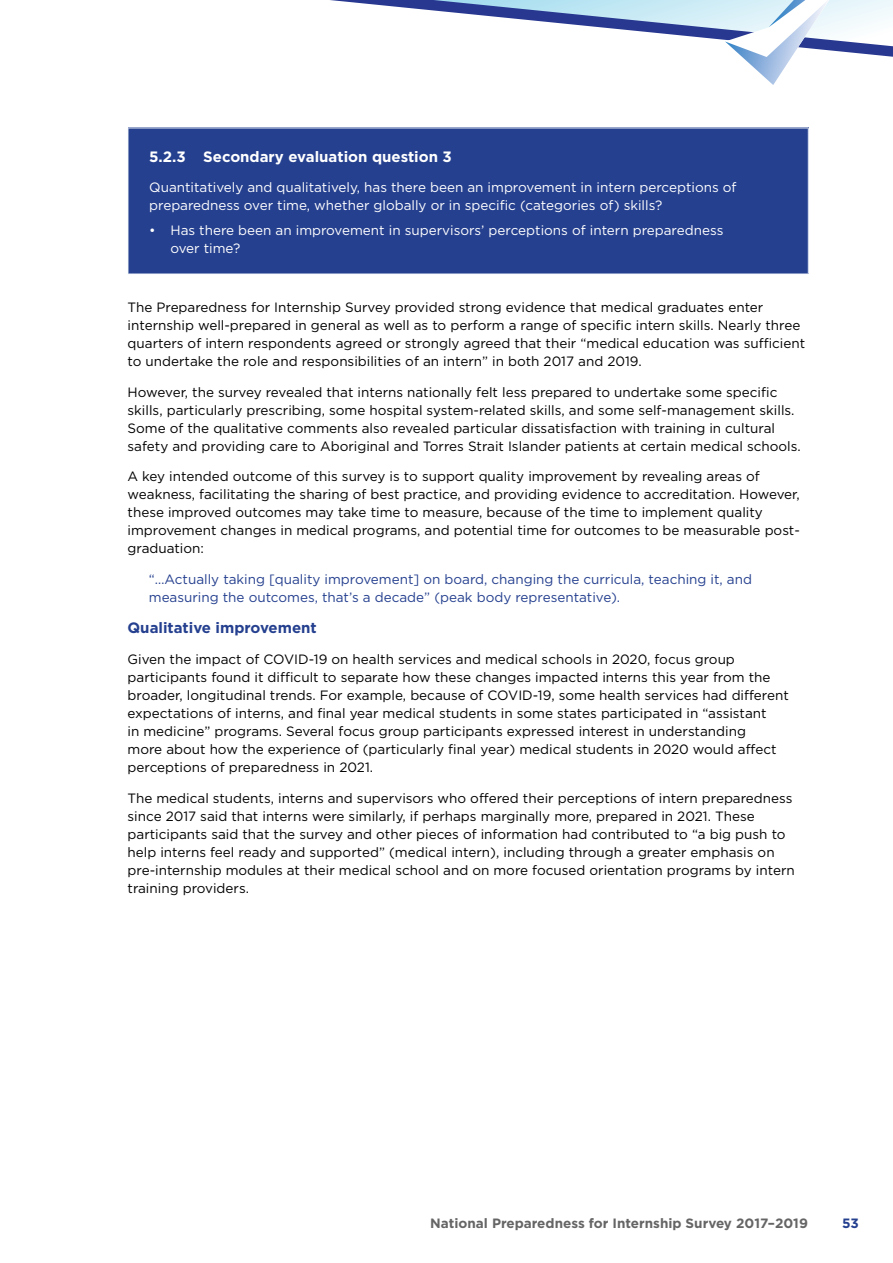
<style>
.page{position:relative;width:893px;height:1263px;background:#fff}
.page>*{position:absolute;margin:0;border:0;box-sizing:border-box;transform-origin:0 0}
.HC{font:700 15px "Gotham";color:#fff}
.HC-2{font:700 15px "Gotham";color:#25408f}
.Body{font:13.5px/18px "Gotham";color:#000}
.Body-2{font:13.5px/18px "Gotham";color:#fff}
.Indent_Quote{font:13.5px/18px "Gotham";color:#25408f}
.t1{font:700 13.5px "Gotham";color:#656565}
.t2{font:700 13.5px "Gotham";color:#25408f}
</style>
<div class="page">
<svg style="left:330px;top:0;width:395px;height:40px"></svg>
<svg style="left:830px;top:27px;width:63px;height:30px"></svg>
<img style="left:725px;top:0;width:105px;height:85px">
<div style="left:128px;top:128px;width:680px;height:146px;background:#25408f"></div>
<hr style="left:128px;top:128px;width:681px;height:1px;background:#f6fbfd">
<hr style="left:128px;top:128px;width:1px;height:146px;background:#f6fbfd">
<hr style="left:808px;top:128px;width:1px;height:146px;background:#f6fbfd">
<hr style="left:128px;top:274px;width:681px;height:1px;background:#f6fbfd">
<p class="HC" style="left:149px;top:148px;width:304px">5.2.3 Secondary evaluation question 3</p>
<p class="Body-2" style="left:149px;top:178px;width:589px">Quantitatively and qualitatively, has there been an improvement in intern perceptions of preparedness over time, whether globally or in specific (categories of) skills?</p>
<p class="Body-2" style="left:170px;top:221px;width:554px;text-indent:-21px">• Has there been an improvement in supervisors’ perceptions of intern preparedness over time?</p>
<p class="Body" style="left:128px;top:298px;width:679px">The Preparedness for Internship Survey provided strong evidence that medical graduates enter internship well-prepared in general as well as to perform a range of specific intern skills. Nearly three quarters of intern respondents agreed or strongly agreed that their “medical education was sufficient to undertake the role and responsibilities of an intern” in both 2017 and 2019.</p>
<p class="Body" style="left:128px;top:383px;width:675px">However, the survey revealed that interns nationally felt less prepared to undertake some specific skills, particularly prescribing, some hospital system-related skills, and some self-management skills.<br>Some of the qualitative comments also revealed particular dissatisfaction with training in cultural safety and providing care to Aboriginal and Torres Strait Islander patients at certain medical schools.</p>
<p class="Body" style="left:128px;top:467px;width:674px">A key intended outcome of this survey is to support quality improvement by revealing areas of weakness, facilitating the sharing of best practice, and providing evidence to accreditation. However, these improved outcomes may take time to measure, because of the time to implement quality improvement changes in medical programs, and potential time for outcomes to be measurable post&shy;graduation:</p>
<p class="Indent_Quote" style="left:149px;top:570px;width:605px">“…Actually taking [quality improvement] on board, changing the curricula, teaching it, and measuring the outcomes, that’s a decade” (peak body representative).</p>
<p class="HC-2" style="left:128px;top:619px;width:191px">Qualitative improvement</p>
<p class="Body" style="left:128px;top:650px;width:663px">Given the impact of COVID-19 on health services and medical schools in 2020, focus group participants found it difficult to separate how these changes impacted interns this year from the broader, longitudinal trends. For example, because of COVID-19, some health services had different expectations of interns, and final year medical students in some states participated in “assistant<br>in medicine” programs. Several focus group participants expressed interest in understanding<br>more about how the experience of (particularly final year) medical students in 2020 would affect perceptions of preparedness in 2021.</p>
<p class="Body" style="left:128px;top:788px;width:669px">The medical students, interns and supervisors who offered their perceptions of intern preparedness since 2017 said that interns were similarly, if perhaps marginally more, prepared in 2021. These participants said that the survey and other pieces of information had contributed to “a big push to help interns feel ready and supported” (medical intern), including through a greater emphasis on pre-internship modules at their medical school and on more focused orientation programs by intern training providers.</p>
<p class="t1" style="left:430px;top:1216px;width:379px">National Preparedness for Internship Survey 2017–2019</p>
<p class="t2" style="left:842px;top:1216px;width:18px">53</p>
</div>
